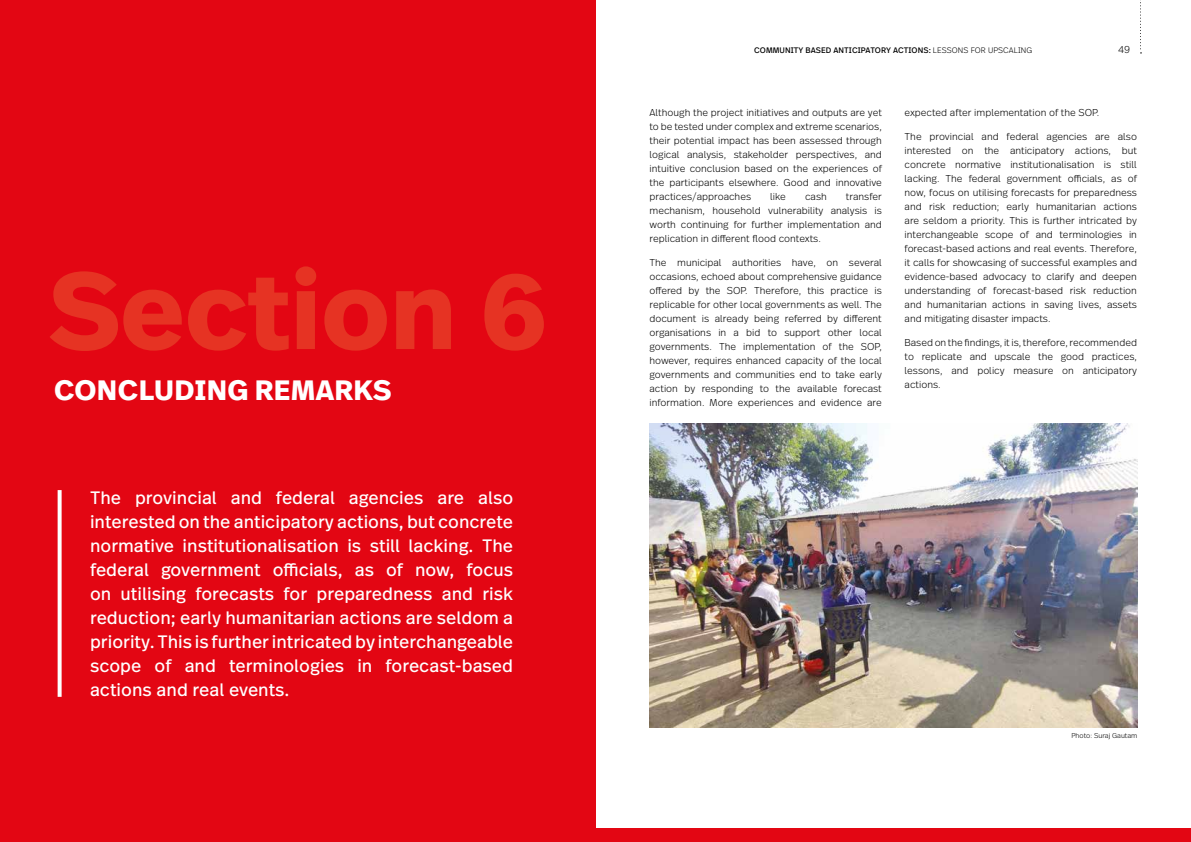
<style>
.page{position:relative;width:1191px;height:842px;background:#fff}
.page>*{position:absolute;margin:0;border:0;box-sizing:border-box;transform-origin:0 0}
.t1{font:700 108.2px "Real Text OT";color:#e63323}
.t2{font:700 28px "Real Text OT";letter-spacing:.01em;color:#fff}
.t3{font:18px/24px "Real Text OT";color:#fff;text-align:justify}
.t4{font:300 10px/14px "Real Text OT";color:#000;text-align:justify}
.t5{font:8px "Real Text OT";letter-spacing:.01em;color:#000}
.t6{font:300 7px "Real Text OT";color:#000}
.s1{font-weight:300}
</style>
<div class="page">
<div style="left:0;top:828px;width:1191px;height:14px;background:#e30613"></div>
<svg style="left:1140px;top:0;width:1px;height:53px"></svg>
<div style="left:0;top:0;width:595px;height:842px;background:#e30613"></div>
<img style="left:649px;top:423px;width:488px;height:305px">
<svg style="left:58px;top:490px;width:4px;height:207px"></svg>
<h1 class="t1" style="left:48px;top:239px;width:501px">Section 6</h1>
<h2 class="t2" style="left:54px;top:372px;width:339px">CONCLUDING REMARKS</h2>
<p class="t3" style="left:90px;top:486px;width:425px">The provincial and federal agencies are also interested on the anticipatory actions, but concrete normative institutionalisation is still lacking. The federal government officials, as of now, focus on utilising forecasts for preparedness and risk reduction; early humanitarian actions are seldom a priority. This is further intricated by interchangeable scope of and terminologies in forecast-based actions and real events.</p>
<p class="t5" style="left:754px;top:46px;width:280px">COMMUNITY BASED ANTICIPATORY ACTIONS: <span class="s1">LESSONS FOR UPSCALING</span></p>
<p class="t4" style="left:1118px;top:43px;width:14px">49</p>
<p class="t4" style="left:649px;top:105px;width:234px">Although the project initiatives and outputs are yet to be tested under complex and extreme scenarios, their potential impact has been assessed through logical analysis, stakeholder perspectives, and intuitive conclusion based on the experiences of the participants elsewhere. Good and innovative practices/approaches</p>
<p class="t4" style="left:770px;top:189px;width:17px">like</p>
<p class="t4" style="left:805px;top:189px;width:23px">cash</p>
<p class="t4" style="left:649px;top:189px;width:234px;text-indent:196px">transfer mechanism, household vulnerability analysis is worth continuing for further implementation and replication in different flood contexts.</p>
<p class="t4" style="left:649px;top:255px;width:234px">The municipal authorities have, on several occasions, echoed about comprehensive guidance offered by the SOP. Therefore, this practice is replicable for other local governments as well. The document is already being referred by different organisations in a bid to support other local governments. The implementation of the SOP, however, requires enhanced capacity of the local governments and communities end to take early action by responding to the available forecast information. More experiences and evidence are</p>
<p class="t4" style="left:904px;top:105px;width:196px">expected after implementation of the SOP.</p>
<p class="t4" style="left:904px;top:129px;width:234px">The provincial and federal agencies are also interested on the anticipatory actions, but concrete normative institutionalisation is still lacking. The federal government officials, as of now, focus on utilising forecasts for preparedness and risk reduction; early humanitarian actions are seldom a priority. This is further intricated by interchangeable scope of and terminologies in forecast-based actions and real events. Therefore, it calls for showcasing of successful examples and evidence-based advocacy to clarify and deepen understanding of forecast-based risk reduction and humanitarian actions in saving lives, assets and mitigating disaster impacts.</p>
<p class="t4" style="left:904px;top:335px;width:234px">Based on the findings, it is, therefore, recommended to replicate and upscale the good practices, lessons, and policy measure on anticipatory actions.</p>
<p class="t6" style="left:1071px;top:731px;width:68px">Photo: Suraj Gautam</p>
</div>
